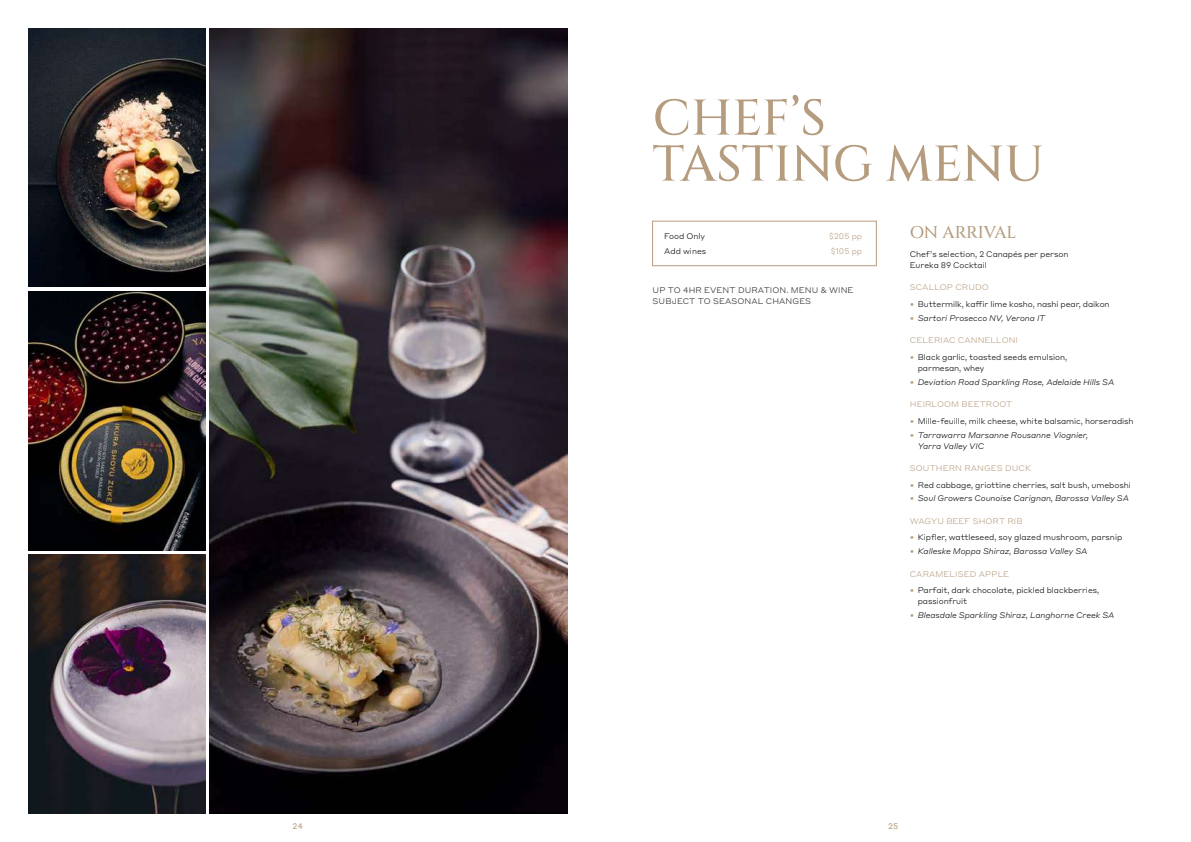
<style>
.page{position:relative;width:1191px;height:842px;background:#fff}
.page>*{position:absolute;margin:0;border:0;box-sizing:border-box;transform-origin:0 0}
.t1{font:500 50px/46px "Cinzel";color:#b69c7f}
.t2{font:500 17px "Cinzel";letter-spacing:-.02em;color:#b69c7f}
.t3{font:300 8px/11px "Styrene A";letter-spacing:-.01em;color:#000}
.t4{font:italic 300 8px/11px "Styrene A";letter-spacing:-.01em;color:#000}
.t5{font:300 8px "Styrene A";letter-spacing:.01em;color:#b69c7f}
.t6{font:300 8px/11px "Styrene A";letter-spacing:.01em;color:#222}
.t7{font:8px "Styrene B";color:#b69c7f}
.s1{color:#b69c7f}
.s2{font-style:normal;color:#b69c7f}
</style>
<div class="page">
<div style="left:652px;top:221px;width:224px;height:45px;border:1px solid #b69c7f"></div>
<img style="left:28px;top:28px;width:178px;height:259px">
<img style="left:28px;top:291px;width:178px;height:260px">
<img style="left:28px;top:554px;width:178px;height:260px">
<img style="left:209px;top:28px;width:358px;height:786px">
<h1 class="t1" style="left:652px;top:96px;width:393px">CHEF’S<br>TASTING MENU</h1>
<p class="t3" style="left:664px;top:230px;width:43px">Food Only</p>
<p class="t5" style="left:829px;top:229px;width:34px">$205 pp</p>
<p class="t3" style="left:664px;top:245px;width:44px">Add wines</p>
<p class="t5" style="left:830px;top:245px;width:33px">$105 pp</p>
<p class="t6" style="left:652px;top:284px;width:202px">UP TO 4HR EVENT DURATION. MENU &amp; WINE<br>SUBJECT TO SEASONAL CHANGES</p>
<h2 class="t2" style="left:909px;top:221px;width:108px">ON ARRIVAL</h2>
<p class="t3" style="left:909px;top:248px;width:160px">Chef’s selection, 2 Canapés per person<br>Eureka 89 Cocktail</p>
<p class="t5" style="left:910px;top:281px;width:80px">SCALLOP CRUDO</p>
<p class="t3" style="left:909px;top:298px;width:201px"><span class="s1">•</span> Buttermilk, kaffir lime kosho, nashi pear, daikon</p>
<p class="t4" style="left:909px;top:312px;width:137px"><span class="s2">•</span> Sartori Prosecco NV, Verona IT</p>
<p class="t5" style="left:910px;top:334px;width:110px">CELERIAC CANNELLONI</p>
<p class="t3" style="left:917px;top:351px;width:151px;text-indent:-8px"><span class="s1">•</span> Black garlic, toasted seeds emulsion, parmesan, whey</p>
<p class="t4" style="left:909px;top:376px;width:206px"><span class="s2">•</span> Deviation Road Sparkling Rose, Adelaide Hills SA</p>
<p class="t5" style="left:910px;top:397px;width:104px">HEIRLOOM BEETROOT</p>
<p class="t3" style="left:909px;top:415px;width:225px"><span class="s1">•</span> Mille-feuille, milk cheese, white balsamic, horseradish</p>
<p class="t4" style="left:917px;top:429px;width:172px;text-indent:-8px"><span class="s2">•</span> Tarrawarra Marsanne Rousanne Viognier,<br>Yarra Valley VIC</p>
<p class="t5" style="left:910px;top:461px;width:123px">SOUTHERN RANGES DUCK</p>
<p class="t3" style="left:909px;top:479px;width:222px"><span class="s1">•</span> Red cabbage, griottine cherries, salt bush, umeboshi</p>
<p class="t4" style="left:909px;top:492px;width:221px"><span class="s2">•</span> Soul Growers Counoise Carignan, Barossa Valley SA</p>
<p class="t5" style="left:910px;top:514px;width:114px">WAGYU BEEF SHORT RIB</p>
<p class="t3" style="left:909px;top:531px;width:214px"><span class="s1">•</span> Kipfler, wattleseed, soy glazed mushroom, parsnip</p>
<p class="t4" style="left:909px;top:545px;width:179px"><span class="s2">•</span> Kalleske Moppa Shiraz, Barossa Valley SA</p>
<p class="t5" style="left:910px;top:567px;width:101px">CARAMELISED APPLE</p>
<p class="t3" style="left:917px;top:584px;width:183px;text-indent:-8px"><span class="s1">•</span> Parfait, dark chocolate, pickled blackberries, passionfruit</p>
<p class="t4" style="left:909px;top:609px;width:206px"><span class="s2">•</span> Bleasdale Sparkling Shiraz, Langhorne Creek SA</p>
<p class="t7" style="left:292px;top:819px;width:12px">24</p>
<p class="t7" style="left:888px;top:819px;width:12px">25</p>
</div>
